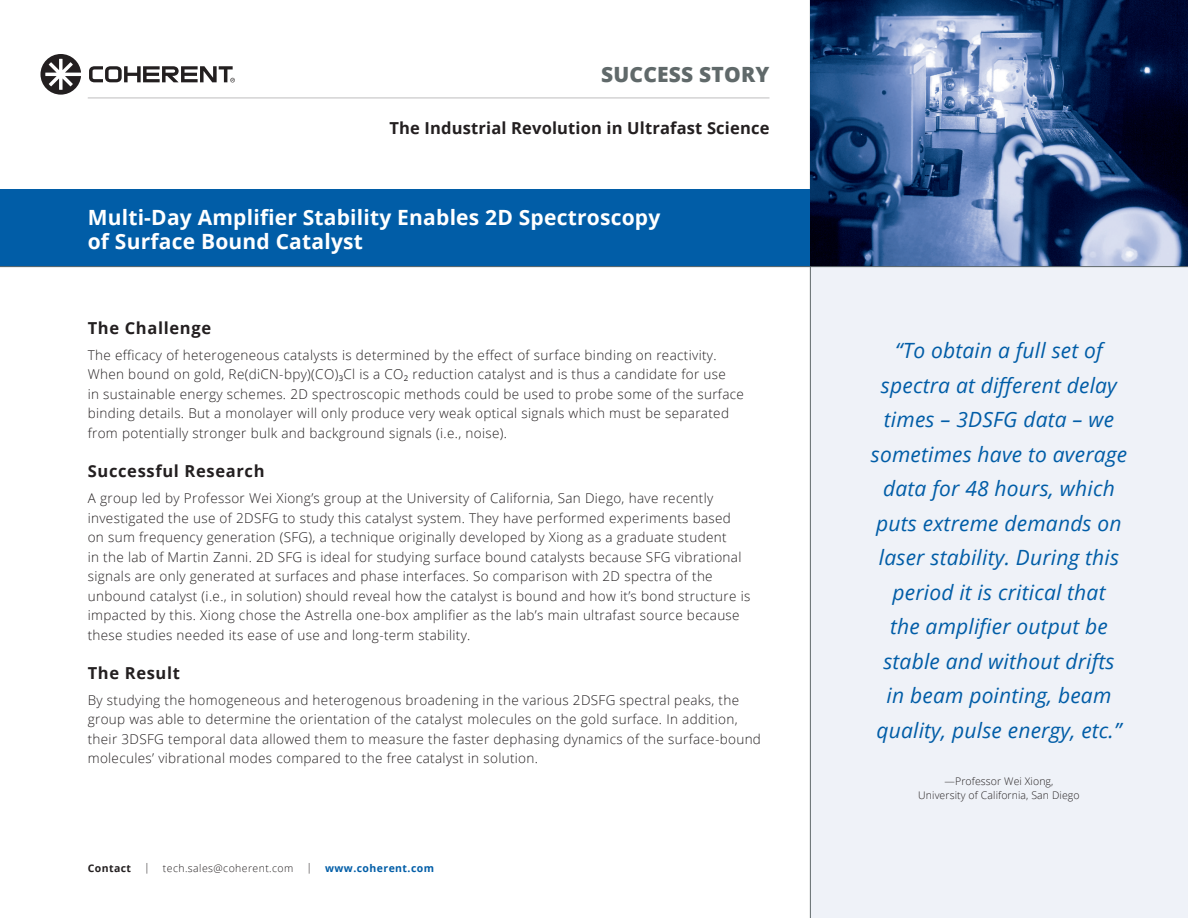
<style>
.page{position:relative;width:1188px;height:918px;background:#fff}
.page>*{position:absolute;margin:0;border:0;box-sizing:border-box;transform-origin:0 0}
.t1{font:italic 21px/34.5px "Open Sans";letter-spacing:.01em;color:#015da7;text-align:center}
.t2{font:700 21px/24px "Open Sans";letter-spacing:.01em;color:#fff}
.APP_NOTE_Header{font:800 21px "Open Sans";letter-spacing:.01em;color:#60696a}
.Subtitle{font:700 16.5px "Open Sans";letter-spacing:.01em;color:#231f20}
.Subtitle-2{font:700 16.5px "Open Sans";letter-spacing:.04em;color:#231f20}
.Copy{font:300 13.5px/19.5px "Open Sans";letter-spacing:.025em;color:#231f20}
.Subtitle-3{font:300 10.5px/13.5px "Open Sans";letter-spacing:.01em;color:#231f20;text-align:center}
.Subtitle-4{font:300 10.5px "Open Sans";letter-spacing:.04em;color:#231f20}
.s1{font-weight:700}
.s2{font-weight:700;color:#015da7}
</style>
<div class="page">
<div style="left:810px;top:0;width:378px;height:918px;background:#eff2f8"></div>
<img style="left:811px;top:0;width:377px;height:266px">
<div style="left:0;top:189px;width:810px;height:78px;background:#015da7"></div>
<hr style="left:0;top:266px;width:1188px;height:1px;background:#60696a">
<svg style="left:89px;top:66px;width:146px;height:16px"></svg>
<svg style="left:41px;top:54px;width:40px;height:41px"></svg>
<hr style="left:88px;top:98px;width:682px;height:1px;background:#231f20">
<p class="APP_NOTE_Header" style="left:601px;top:59px;width:170px">SUCCESS STORY</p>
<p class="Subtitle" style="left:389px;top:116px;width:381px">The Industrial Revolution in Ultrafast Science</p>
<p class="t2" style="left:88px;top:205px;width:574px">Multi-Day Amplifier Stability Enables 2D Spectroscopy of Surface Bound Catalyst</p>
<p class="Subtitle-2" style="left:88px;top:316px;width:125px">The Challenge</p>
<p class="Copy" style="left:88px;top:345px;width:658px">The efficacy of heterogeneous catalysts is determined by the effect of surface binding on reactivity.<br>When bound on gold, Re(diCN-bpy)(CO)<sub>3</sub>Cl is a CO<sub>2</sub> reduction catalyst and is thus a candidate for use<br>in sustainable energy schemes. 2D spectroscopic methods could be used to probe some of the surface binding details. But a monolayer will only produce very weak optical signals which must be separated from potentially stronger bulk and background signals (i.e., noise).</p>
<p class="Subtitle-2" style="left:88px;top:459px;width:178px">Successful Research</p>
<p class="Copy" style="left:88px;top:488px;width:664px">A group led by Professor Wei Xiong’s group at the University of California, San Diego, have recently investigated the use of 2DSFG to study this catalyst system. They have performed experiments based on sum frequency generation (SFG), a technique originally developed by Xiong as a graduate student<br>in the lab of Martin Zanni. 2D SFG is ideal for studying surface bound catalysts because SFG vibrational signals are only generated at surfaces and phase interfaces. So comparison with 2D spectra of the unbound catalyst (i.e., in solution) should reveal how the catalyst is bound and how it’s bond structure is impacted by this. Xiong chose the Astrella one-box amplifier as the lab’s main ultrafast source because these studies needed its ease of use and long-term stability.</p>
<p class="Subtitle-2" style="left:88px;top:661px;width:94px">The Result</p>
<p class="Copy" style="left:88px;top:690px;width:675px">By studying the homogeneous and heterogenous broadening in the various 2DSFG spectral peaks, the group was able to determine the orientation of the catalyst molecules on the gold surface. In addition, their 3DSFG temporal data allowed them to measure the faster dephasing dynamics of the surface-bound molecules’ vibrational modes compared to the free catalyst in solution.</p>
<p class="Subtitle-4" style="left:88px;top:861px;width:348px"><span class="s1">Contact</span> | tech.sales@coherent.com | <span class="s2">www.coherent.com</span></p>
<p class="t1" style="left:871px;top:333px;width:258px">“To obtain a full set of spectra at different delay times – 3DSFG data – we sometimes have to average data for 48 hours, which puts extreme demands on laser stability. During this period it is critical that<br>the amplifier output be stable and without drifts<br>in beam pointing, beam quality, pulse energy, etc.”</p>
<p class="Subtitle-3" style="left:918px;top:774px;width:163px">—Professor Wei Xiong,<br>University of California, San Diego</p>
</div>
